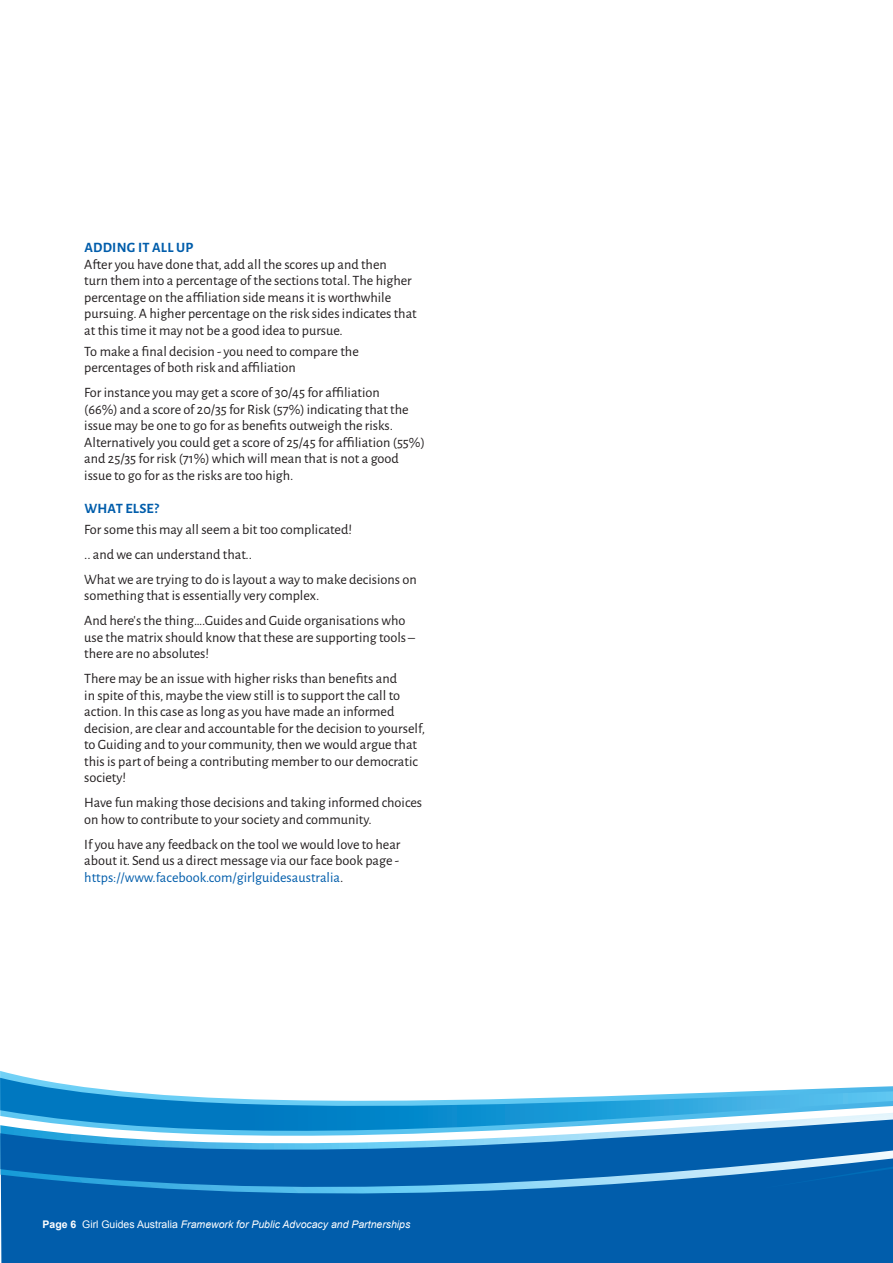
<style>
.page{position:relative;width:893px;height:1263px;background:#fff}
.page>*{position:absolute;margin:0;border:0;box-sizing:border-box;transform-origin:0 0}
.Body{font:14.25px/16.5px "Alegreya Sans";color:#231f20}
.Body-2{font:700 14.25px "Alegreya Sans";letter-spacing:.015em;color:#015dab}
.t1{font:italic 10.5px "Arial";color:#fff}
.s1{font-weight:700;color:#015dab}
.s2{color:#015dab}
.s3{font-weight:700;font-style:normal}
.s4{font-style:normal}
</style>
<div class="page">
<div style="left:1px;top:1215px;width:892px;height:48px;background:#015dab"></div>
<div style="left:1px;top:1207px;width:892px;height:8px;background:#015dab"></div>
<svg style="left:0;top:1076px;width:893px;height:131px;fill:#015dab"></svg>
<svg style="left:0;top:1078px;width:761px;height:65px"></svg>
<svg style="left:761px;top:1077px;width:132px;height:112px"></svg>
<p class="Body" style="left:84px;top:239px;width:334px"><span class="s1">ADDING IT ALL UP<br></span>After you have done that, add all the scores up and then<br>turn them into a percentage of the sections total. The higher percentage on the affiliation side means it is worthwhile pursuing. A higher percentage on the risk sides indicates that at this time it may not be a good idea to pursue.</p>
<p class="Body" style="left:84px;top:342px;width:276px">To make a final decision - you need to compare the percentages of both risk and affiliation</p>
<p class="Body" style="left:84px;top:384px;width:342px">For instance you may get a score of 30/45 for affiliation<br>(66%) and a score of 20/35 for Risk (57%) indicating that the issue may be one to go for as benefits outweigh the risks.<br>Alternatively you could get a score of 25/45 for affiliation (55%) and 25/35 for risk (71%) which will mean that is not a good issue to go for as the risks are too high.</p>
<p class="Body-2" style="left:84px;top:498px;width:76px">WHAT ELSE?</p>
<p class="Body" style="left:84px;top:520px;width:269px">For some this may all seem a bit too complicated!</p>
<p class="Body" style="left:84px;top:545px;width:169px">.. and we can understand that..</p>
<p class="Body" style="left:84px;top:570px;width:334px">What we are trying to do is layout a way to make decisions on something that is essentially very complex.</p>
<p class="Body" style="left:84px;top:612px;width:332px">And here’s the thing….Guides and Guide organisations who use the matrix should know that these are supporting tools – there are no absolutes!</p>
<p class="Body" style="left:84px;top:670px;width:342px">There may be an issue with higher risks than benefits and<br>in spite of this, maybe the view still is to support the call to action. In this case as long as you have made an informed decision, are clear and accountable for the decision to yourself, to Guiding and to your community, then we would argue that this is part of being a contributing member to our democratic society!</p>
<p class="Body" style="left:84px;top:794px;width:339px">Have fun making those decisions and taking informed choices on how to contribute to your society and community.</p>
<p class="Body" style="left:84px;top:835px;width:318px;text-align:justify">If you have any feedback on the tool we would love to hear about it. Send us a direct message via our face book page - <span class="s2">https://www.facebook.com/girlguidesaustralia</span>.</p>
<p class="t1" style="left:43px;top:1217px;width:369px"><span class="s3">Page 6</span> <span class="s4">Girl Guides Australia</span> Framework for Public Advocacy and Partnerships</p>
</div>
